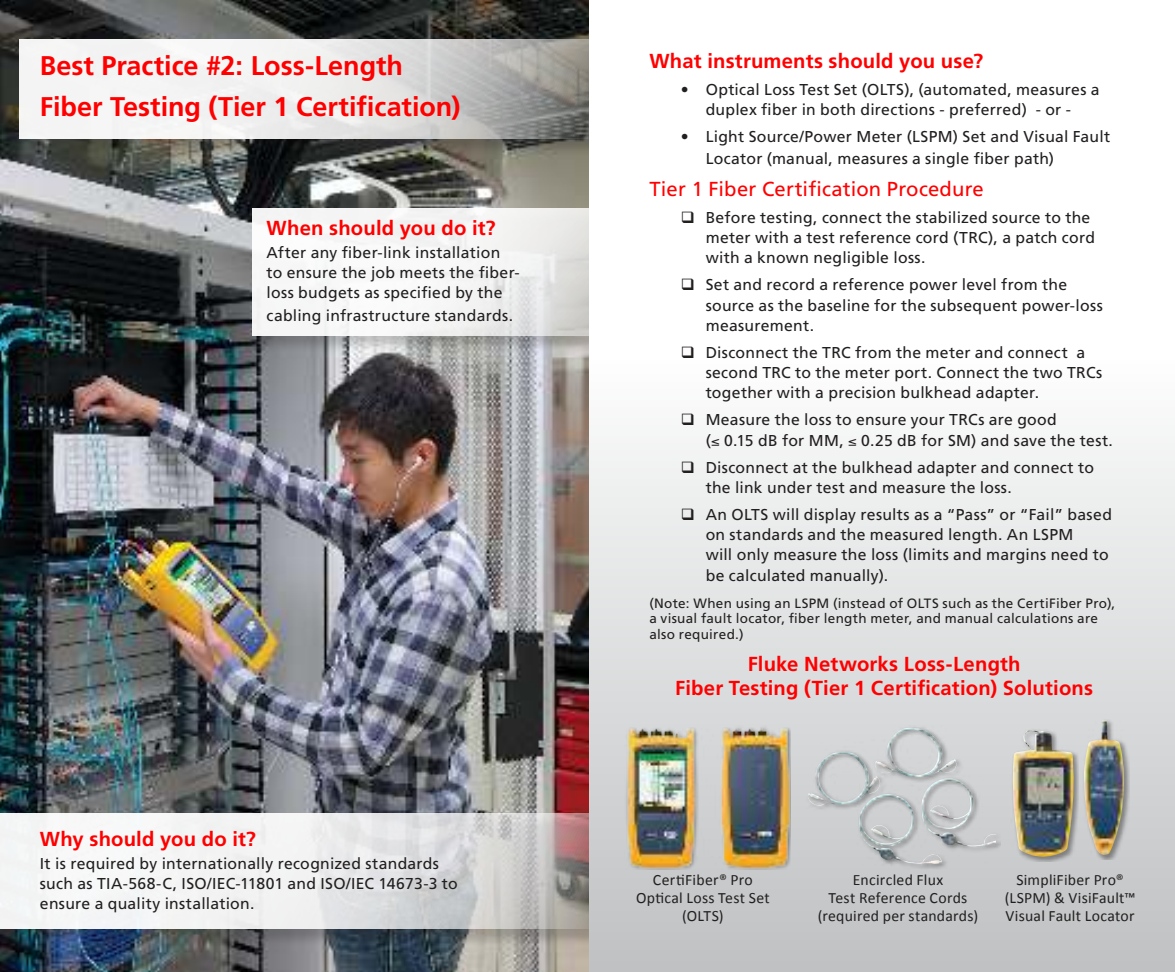
<style>
.page{position:relative;width:1175px;height:972px;background:#fff}
.page>*{position:absolute;margin:0;border:0;box-sizing:border-box;transform-origin:0 0}
.t1{font:700 27px/40.5px "Frutiger";color:#f00}
.t2{font:700 20.25px/24.8px "Frutiger";letter-spacing:.01em;color:#f00;text-align:center}
.t3{font:20.25px "Frutiger";letter-spacing:.01em;color:#f00}
.t4{font:15.75px/20.2px "Frutiger";letter-spacing:.015em;color:#221f1f}
.t5{font:15.75px/18px "Calibri";letter-spacing:.015em;color:#221f1f;text-align:center}
.t6{font:13.5px/15.8px "Frutiger";letter-spacing:.02em;color:#221f1f}
</style>
<div class="page">
<img style="left:0;top:0;width:589px;height:972px">
<div style="left:18px;top:39px;width:587px;height:116px;background:#221f1f;opacity:.25"></div>
<svg style="left:19px;top:39px;width:570px;height:100px;fill:#eee"></svg>
<div style="left:0;top:813px;width:605px;height:133px;background:#221f1f;opacity:.25"></div>
<svg style="left:0;top:813px;width:589px;height:116px;fill:#f0f1f1"></svg>
<div style="left:251px;top:207px;width:354px;height:145px;background:#221f1f;opacity:.25"></div>
<svg style="left:252px;top:208px;width:337px;height:128px;fill:#f5f5f5"></svg>
<img style="left:608px;top:715px;width:206px;height:158px">
<div style="left:1011px;top:728px;width:68px;height:133px;background:#221f1f;opacity:.45"></div>
<img style="left:1011px;top:730px;width:63px;height:131px">
<div style="left:1081px;top:718px;width:48px;height:142px;background:#221f1f;opacity:.45"></div>
<img style="left:1082px;top:721px;width:42px;height:137px">
<div style="left:806px;top:726px;width:194px;height:144px;background:#221f1f;opacity:.45"></div>
<img style="left:875px;top:732px;width:82px;height:46px">
<svg style="left:695px;top:472px;width:15px;height:1px"></svg>
<h1 class="t1" style="left:40px;top:48px;width:422px">Best Practice #2: Loss-Length<br>Fiber Testing (Tier 1 Certification)</h1>
<p class="t2" style="left:266px;top:218px;width:230px">When should you do it?</p>
<p class="t4" style="left:266px;top:244px;width:254px">After any fiber-link installation to ensure the job meets the fiber&shy;loss budgets as specified by the</p>
<p class="t4" style="left:266px;top:307px;width:248px">cabling infrastructure standards.</p>
<p class="t2" style="left:40px;top:828px;width:217px">Why should you do it?</p>
<p class="t4" style="left:40px;top:854px;width:419px">It is required by internationally recognized standards such as TIA-568-C, ISO/IEC-11801 and ISO/IEC 14673-3 to ensure a quality installation.</p>
<p class="t2" style="left:649px;top:50px;width:335px">What instruments should you use?</p>
<p class="t4" style="left:681px;top:80px;width:420px;text-align:center">• Optical Loss Test Set (OLTS), (automated, measures a duplex fiber in both directions - preferred) - or -</p>
<p class="t4" style="left:705px;top:126px;width:406px;line-height:22.5px;text-indent:-25px">• Light Source/Power Meter (LSPM) Set and Visual Fault<br>Locator (manual, measures a single fiber path)</p>
<p class="t3" style="left:649px;top:180px;width:336px">Tier 1 Fiber Certification Procedure</p>
<p class="t4" style="left:705px;top:208px;width:391px;text-indent:-25px">❑ Before testing, connect the stabilized source to the meter with a test reference cord (TRC), a patch cord with a known negligible loss.</p>
<p class="t4" style="left:705px;top:276px;width:399px;text-indent:-25px">❑ Set and record a reference power level from the source as the baseline for the subsequent power-loss measurement.</p>
<p class="t4" style="left:705px;top:343px;width:398px;text-indent:-25px">❑ Disconnect the TRC from the meter and connect a second TRC to the meter port. Connect the two TRCs together with a precision bulkhead adapter.</p>
<p class="t4" style="left:705px;top:411px;width:409px;text-indent:-25px">❑ Measure the loss to ensure your TRCs are good<br>(≤ 0.15 dB for MM, ≤ 0.25 dB for SM) and save the test.</p>
<p class="t4" style="left:705px;top:458px;width:390px;text-indent:-25px">❑ Disconnect at the bulkhead adapter and connect to the link under test and measure the loss.</p>
<p class="t4" style="left:705px;top:505px;width:408px;text-indent:-25px">❑ An OLTS will display results as a “Pass” or “Fail” based on standards and the measured length. An LSPM<br>will only measure the loss (limits and margins need to be calculated manually).</p>
<p class="t6" style="left:649px;top:596px;width:467px">(Note: When using an LSPM (instead of OLTS such as the CertiFiber Pro), a visual fault locator, fiber length meter, and manual calculations are also required.)</p>
<p class="t2" style="left:675px;top:653px;width:419px">Fluke Networks Loss-Length<br>Fiber Testing (Tier 1 Certification) Solutions</p>
<p class="t5" style="left:636px;top:871px;width:135px">CertiFiber® Pro<br>Optical Loss Test Set (OLTS)</p>
<p class="t5" style="left:1004px;top:871px;width:132px">SimpliFiber Pro® (LSPM) &amp; VisiFault™<br>Visual Fault Locator</p>
<p class="t5" style="left:817px;top:871px;width:162px">Encircled Flux<br>Test Reference Cords (required per standards)</p>
</div>
